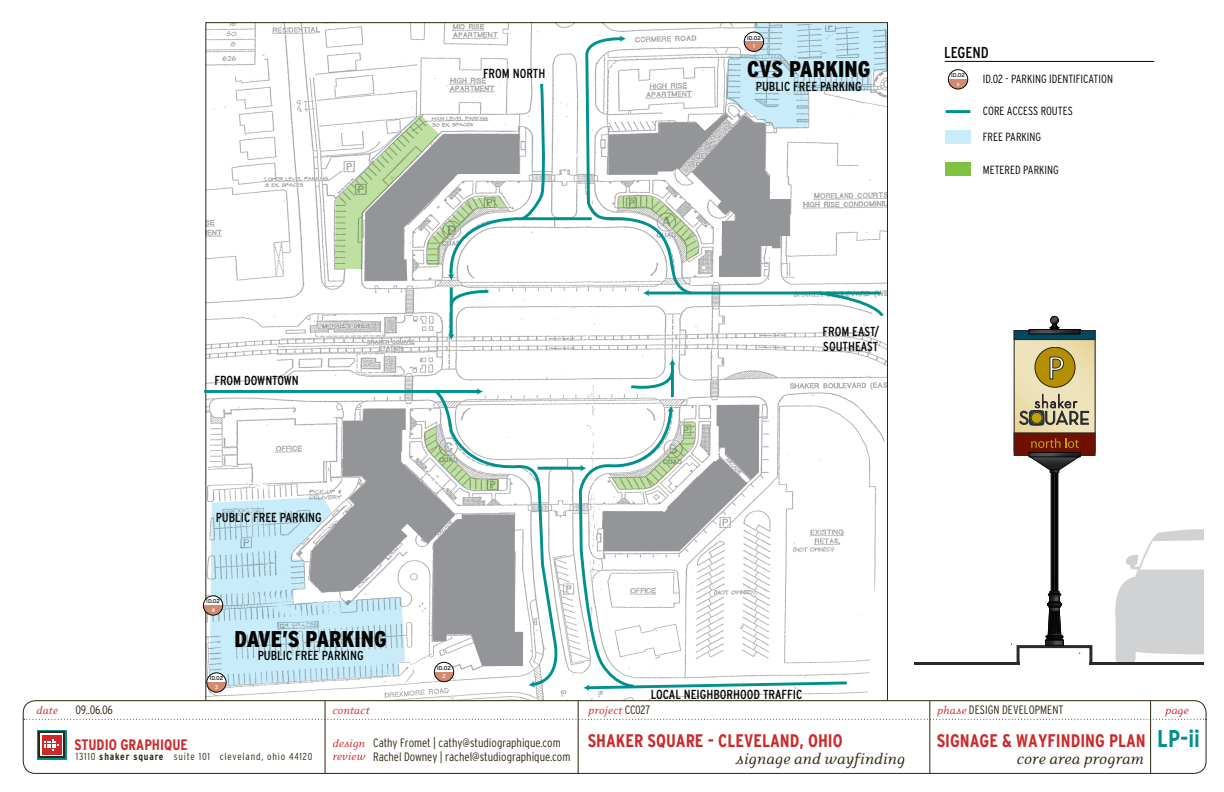
<style>
.page{position:relative;width:1224px;height:792px;background:#fff}
.page>*{position:absolute;margin:0;border:0;box-sizing:border-box;transform-origin:0 0}
.t1{font:700 condensed 24.3px "Interstate";color:#00918f}
.t2{font:900 condensed 22.8px "Interstate";color:#040503}
.t3{font:700 condensed 18.2px "Interstate";color:#cc292a}
.t4{font:italic 17.2px "Eidetic Neo";color:#312710}
.t5{font:condensed 15.8px "Interstate";color:#040503}
.t6{font:700 condensed 15.2px "Interstate";color:#cc292a}
.t7{font:condensed 13.1px/15.3px "Interstate";color:#040503}
.t8{font:300 condensed 12.1px "Interstate";color:#312710}
.t9{font:italic 12.1px "Eidetic Neo";color:#cc292a}
.t10{font:300 condensed 11.8px/25.8px "Interstate";color:#040503}
.t11{font:300 condensed 10.1px "Interstate";letter-spacing:.08em;color:#312710}
.t12{font:5.6px "Interstate";letter-spacing:-.01em;color:#040503}
.t13{font:5.6px "Interstate";color:#fff}
.s1{font-family:"Interstate";font-weight:300;font-style:normal;font-stretch:condensed;color:#312710}
.s2{font-family:"Eidetic Neo";font-weight:400;font-style:italic;font-stretch:normal;color:#cc292a}
.s3{font-weight:700}
</style>
<div class="page">
<img style="left:207px;top:24px;width:679px;height:676px">
<hr style="left:204px;top:390px;width:275px;height:3px;background:#00918f">
<svg style="left:433px;top:389px;width:131px;height:299px"></svg>
<svg style="left:210px;top:409px;width:325px;height:279px"></svg>
<svg style="left:674px;top:680px;width:176px;height:11px"></svg>
<svg style="left:577px;top:319px;width:97px;height:381px"></svg>
<svg style="left:602px;top:405px;width:157px;height:146px"></svg>
<hr style="left:538px;top:467px;width:44px;height:3px;background:#00918f">
<svg style="left:580px;top:465px;width:6px;height:7px"></svg>
<hr style="left:671px;top:363px;width:3px;height:34px;background:#00918f">
<svg style="left:628px;top:359px;width:48px;height:33px"></svg>
<hr style="left:450px;top:287px;width:3px;height:49px;background:#00918f">
<svg style="left:448px;top:334px;width:7px;height:6px"></svg>
<svg style="left:335px;top:22px;width:552px;height:297px"></svg>
<div style="left:23px;top:700px;width:1184px;height:74px;border:1px solid #312710;border-radius:12px"></div>
<hr style="left:945px;top:61px;width:209px;height:1px;background:#040503">
<svg style="left:24px;top:719px;width:1183px;height:1px"></svg>
<hr style="left:325px;top:701px;width:1px;height:73px;background:#312710">
<hr style="left:578px;top:701px;width:1px;height:73px;background:#312710">
<hr style="left:929px;top:701px;width:1px;height:73px;background:#312710">
<hr style="left:1150px;top:701px;width:1px;height:73px;background:#312710">
<svg style="left:37px;top:730px;width:29px;height:30px"></svg>
<svg style="left:38px;top:732px;width:27px;height:26px"></svg>
<svg style="left:40px;top:734px;width:23px;height:22px"></svg>
<div style="left:42px;top:735px;width:19px;height:19px;background:#cc292a"></div>
<svg style="left:44px;top:739px;width:15px;height:12px"></svg>
<hr style="left:946px;top:110px;width:24px;height:3px;background:#00918f">
<div style="left:945px;top:130px;width:26px;height:14px;background:#c9ecfa"></div>
<div style="left:945px;top:162px;width:26px;height:14px;background:#7ec241"></div>
<svg style="left:744px;top:32px;width:20px;height:19px"></svg>
<svg style="left:744px;top:42px;width:20px;height:9px"></svg>
<div style="left:744px;top:32px;width:20px;height:20px;border:1px solid #040503;border-radius:50%"></div>
<svg style="left:948px;top:79px;width:20px;height:10px"></svg>
<div style="left:948px;top:69px;width:20px;height:20px;border:1px solid #040503;border-radius:50%"></div>
<div style="left:434px;top:662px;width:20px;height:20px;background:#fff;border-radius:50%"></div>
<svg style="left:434px;top:672px;width:20px;height:10px"></svg>
<div style="left:434px;top:662px;width:20px;height:20px;border:1px solid #040503;border-radius:50%"></div>
<div style="left:207px;top:673px;width:19px;height:19px;background:#fff;border-radius:50%"></div>
<div style="left:207px;top:682px;width:19px;height:10px;background:#d28a73"></div>
<div style="left:207px;top:673px;width:19px;height:19px;border:1px solid #040503;border-radius:50%"></div>
<div style="left:203px;top:596px;width:20px;height:19px;background:#fff;border-radius:50%"></div>
<svg style="left:203px;top:605px;width:20px;height:10px"></svg>
<div style="left:203px;top:596px;width:20px;height:19px;border:1px solid #040503;border-radius:50%"></div>
<div style="left:1051px;top:375px;width:7px;height:270px;background:#262727"></div>
<div style="left:1051px;top:375px;width:7px;height:271px;border:1px solid #050606"></div>
<div style="left:1052px;top:375px;width:1px;height:270px;border:1px solid #050606"></div>
<div style="left:1053px;top:375px;width:1px;height:270px;border:1px solid #050606"></div>
<div style="left:1055px;top:375px;width:1px;height:270px;border:1px solid #050606"></div>
<div style="left:1057px;top:375px;width:1px;height:270px;border:1px solid #050606"></div>
<svg style="left:1115px;top:529px;width:89px;height:133px"></svg>
<div style="left:1017px;top:645px;width:75px;height:20px;border:3px solid #2d2829"></div>
<hr style="left:914px;top:662px;width:106px;height:3px;background:#2d2829">
<hr style="left:1089px;top:662px;width:135px;height:3px;background:#2d2829">
<svg style="left:1016px;top:340px;width:77px;height:93px;background:#e5d9ae"></svg>
<svg style="left:1019px;top:394px;width:70px;height:31px;background:#aea68a"></svg>
<div style="left:1031px;top:412px;width:11px;height:11px;background:#c2a205;border-radius:50%"></div>
<div style="left:1031px;top:412px;width:11px;height:11px;border:1px solid #2d2829;border-radius:50%"></div>
<div style="left:1014px;top:433px;width:81px;height:22px;background:#6f1000"></div>
<div style="left:1014px;top:433px;width:81px;height:22px;border:1px solid #2d2829"></div>
<svg style="left:1016px;top:332px;width:77px;height:6px"></svg>
<div style="left:1014px;top:330px;width:81px;height:10px;border:1px solid #2d2829"></div>
<svg style="left:1031px;top:438px;width:48px;height:10px"></svg>
<svg style="left:1035px;top:347px;width:40px;height:40px"></svg>
<div style="left:1035px;top:347px;width:40px;height:40px;border:1px solid #2d2829;border-radius:50%"></div>
<svg style="left:1050px;top:357px;width:14px;height:22px"></svg>
<svg style="left:1045px;top:591px;width:19px;height:55px"></svg>
<svg style="left:1031px;top:454px;width:47px;height:1px"></svg>
<div style="left:1029px;top:452px;width:51px;height:5px;border:1px solid #050606"></div>
<svg style="left:1031px;top:331px;width:47px;height:1px"></svg>
<div style="left:1029px;top:329px;width:51px;height:5px;border:1px solid #040503"></div>
<svg style="left:1050px;top:316px;width:9px;height:14px"></svg>
<svg style="left:1030px;top:456px;width:49px;height:16px"></svg>
<div style="left:1204px;top:448px;width:20px;height:248px;background:#fff"></div>
<p class="t7" style="left:483px;top:66px;width:64px">FROM NORTH</p>
<p class="t12" style="left:747px;top:34px;width:15px">ID.02</p>
<p class="t13" style="left:753px;top:43px;width:3px">1</p>
<h2 class="t2" style="left:747px;top:57px;width:125px">CVS PARKING</h2>
<p class="t7" style="left:756px;top:78px;width:108px">PUBLIC FREE PARKING</p>
<p class="t5" style="left:944px;top:44px;width:46px">LEGEND</p>
<p class="t12" style="left:951px;top:72px;width:15px">ID.02</p>
<p class="t13" style="left:957px;top:81px;width:4px">x</p>
<p class="t10" style="left:983px;top:66px;width:132px">ID.02 - PARKING IDENTIFICATION</p>
<p class="t10" style="left:983px;top:98px;width:91px">CORE ACCESS ROUTES<br>FREE PARKING</p>
<p class="t10" style="left:983px;top:157px;width:77px">METERED PARKING</p>
<p class="t7" style="left:214px;top:373px;width:86px">FROM DOWNTOWN</p>
<p class="t7" style="left:823px;top:323px;width:58px">FROM EAST/<br>SOUTHEAST</p>
<p class="t7" style="left:216px;top:510px;width:108px">PUBLIC FREE PARKING</p>
<p class="t12" style="left:206px;top:598px;width:15px">ID.02</p>
<p class="t13" style="left:211px;top:607px;width:5px">4</p>
<p class="t12" style="left:210px;top:675px;width:15px">ID.02</p>
<p class="t13" style="left:215px;top:684px;width:5px">3</p>
<h2 class="t2" style="left:235px;top:626px;width:154px">DAVE’S PARKING</h2>
<p class="t7" style="left:258px;top:647px;width:108px">PUBLIC FREE PARKING</p>
<p class="t12" style="left:437px;top:665px;width:15px">ID.02</p>
<p class="t13" style="left:442px;top:673px;width:5px">2</p>
<p class="t7" style="left:651px;top:686px;width:153px">LOCAL NEIGHBORHOOD TRAFFIC</p>
<p class="t9" style="left:36px;top:704px;width:23px">date</p>
<p class="t8" style="left:76px;top:703px;width:39px">09..06.06</p>
<p class="t9" style="left:332px;top:704px;width:39px">contact</p>
<p class="t9" style="left:588px;top:704px;width:64px">project <span class="s1">CC027</span></p>
<p class="t8" style="left:937px;top:703px;width:128px"><span class="s2">phase</span> DESIGN DEVELOPMENT</p>
<h3 class="t3" style="left:937px;top:731px;width:211px">SIGNAGE &amp; WAYFINDING PLAN</h3>
<p class="t8" style="left:373px;top:736px;width:189px">Cathy Fromet | cathy@studiographique.com</p>
<h3 class="t3" style="left:588px;top:731px;width:256px">SHAKER SQUARE - CLEVELAND, OHIO</h3>
<p class="t8" style="left:373px;top:749px;width:199px">Rachel Downey | rachel@studiographique.com</p>
<p class="t6" style="left:74px;top:736px;width:115px">STUDIO GRAPHIQUE</p>
<p class="t9" style="left:332px;top:737px;width:34px">design</p>
<h3 class="t4" style="left:736px;top:750px;width:171px">signage and wayfinding</h3>
<h3 class="t4" style="left:1016px;top:750px;width:129px">core area program</h3>
<p class="t11" style="left:76px;top:751px;width:238px">13110 <span class="s3">shaker square</span> suite 101 cleveland, ohio 44120</p>
<p class="t9" style="left:332px;top:750px;width:34px">review</p>
<p class="t9" style="left:1165px;top:704px;width:25px">page</p>
<h1 class="t1" style="left:1157px;top:725px;width:44px">LP-ii</h1>
</div>
